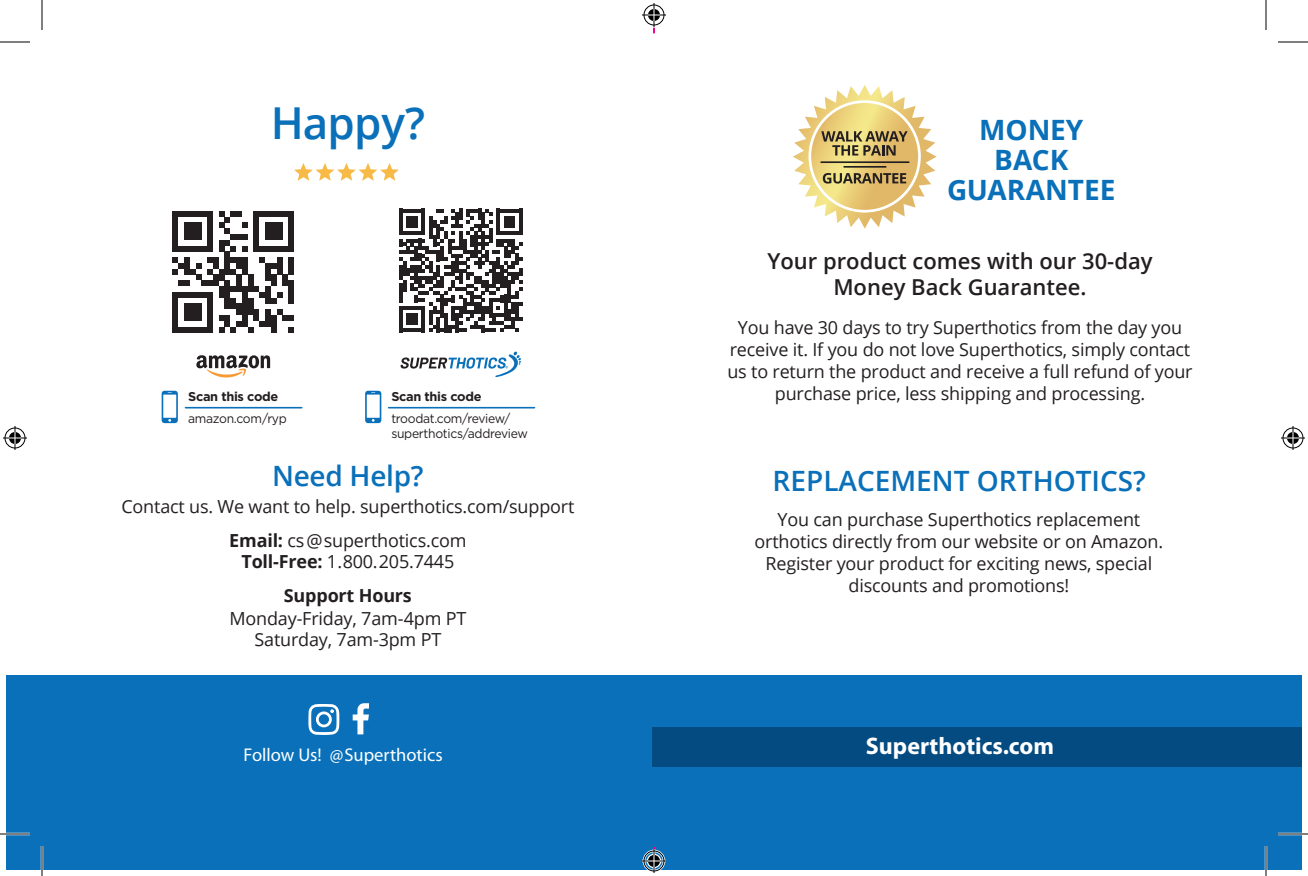
<style>
.page{position:relative;width:1308px;height:876px;background:#fff}
.page>*{position:absolute;margin:0;border:0;box-sizing:border-box;transform-origin:0 0}
.t1{font:600 44px "Open Sans";letter-spacing:-.02em;color:#0970b9}
.t2{font:600 28px "Open Sans";color:#0970b9}
.t3{font:700 28px/30px "Open Sans";color:#0970b9;text-align:center}
.t4{font:700 24px "Myriad Pro";color:#fff}
.t5{font:600 22px/26px "Open Sans";color:#231f20;text-align:center}
.t6{font:18.4px "Myriad Pro";color:#fff}
.t7{font:18px/22px "Open Sans";letter-spacing:-.01em;color:#231f20;text-align:center}
.t8{font:700 18px/34px "Open Sans";letter-spacing:-.01em;color:#231f20;text-align:center}
.t9{font:12.8px/15.4px "Gotham";letter-spacing:-.025em;color:#231f20;scale:.95 1}
.t10{font:700 12.8px "Gotham";letter-spacing:-.025em;color:#231f20}
.s1{font-weight:700}
.s2{font-weight:400}
</style>
<div class="page">
<div style="left:6px;top:676px;width:1296px;height:194px;background:#0970b9"></div>
<div style="left:653px;top:727px;width:649px;height:39px;background:#044b81"></div>
<svg style="left:353px;top:703px;width:16px;height:31px"></svg>
<svg style="left:308px;top:704px;width:31px;height:31px"></svg>
<svg style="left:294px;top:163px;width:105px;height:18px"></svg>
<hr style="left:389px;top:407px;width:146px;height:2px;background:#0970b9">
<svg style="left:365px;top:391px;width:16px;height:32px"></svg>
<svg style="left:401px;top:351px;width:120px;height:26px"></svg>
<svg style="left:399px;top:209px;width:124px;height:123px"></svg>
<svg style="left:793px;top:85px;width:144px;height:144px"></svg>
<hr style="left:821px;top:161px;width:88px;height:2px;background:#231f20">
<hr style="left:844px;top:166px;width:42px;height:2px;background:#231f20">
<svg style="left:196px;top:355px;width:74px;height:23px"></svg>
<hr style="left:185px;top:407px;width:117px;height:2px;background:#0970b9">
<svg style="left:162px;top:391px;width:16px;height:32px"></svg>
<div style="left:172px;top:211px;width:6px;height:40px;background:#231f20"></div>
<div style="left:172px;top:292px;width:6px;height:12px;background:#231f20"></div>
<div style="left:172px;top:304px;width:6px;height:23px;background:#231f20"></div>
<div style="left:184px;top:222px;width:6px;height:18px;background:#231f20"></div>
<div style="left:184px;top:304px;width:6px;height:17px;background:#231f20"></div>
<div style="left:190px;top:222px;width:6px;height:18px;background:#231f20"></div>
<div style="left:190px;top:304px;width:6px;height:17px;background:#231f20"></div>
<div style="left:196px;top:222px;width:5px;height:18px;background:#231f20"></div>
<div style="left:196px;top:304px;width:5px;height:17px;background:#231f20"></div>
<svg style="left:178px;top:211px;width:29px;height:6px"></svg>
<svg style="left:178px;top:246px;width:29px;height:5px"></svg>
<svg style="left:178px;top:292px;width:29px;height:6px"></svg>
<div style="left:207px;top:211px;width:6px;height:40px;background:#231f20"></div>
<svg style="left:172px;top:257px;width:41px;height:29px"></svg>
<div style="left:207px;top:292px;width:6px;height:12px;background:#231f20"></div>
<div style="left:207px;top:304px;width:6px;height:23px;background:#231f20"></div>
<svg style="left:172px;top:327px;width:41px;height:5px"></svg>
<div style="left:213px;top:257px;width:6px;height:12px;background:#231f20"></div>
<div style="left:213px;top:275px;width:6px;height:11px;background:#231f20"></div>
<div style="left:219px;top:269px;width:6px;height:11px;background:#231f20"></div>
<div style="left:219px;top:286px;width:6px;height:12px;background:#231f20"></div>
<div style="left:225px;top:251px;width:5px;height:24px;background:#231f20"></div>
<div style="left:225px;top:280px;width:5px;height:24px;background:#231f20"></div>
<svg style="left:230px;top:257px;width:6px;height:6px"></svg>
<svg style="left:230px;top:269px;width:6px;height:6px"></svg>
<svg style="left:230px;top:286px;width:6px;height:6px"></svg>
<svg style="left:225px;top:298px;width:11px;height:11px"></svg>
<div style="left:236px;top:257px;width:6px;height:12px;background:#231f20"></div>
<div style="left:236px;top:275px;width:6px;height:17px;background:#231f20"></div>
<div style="left:236px;top:304px;width:6px;height:11px;background:#231f20"></div>
<svg style="left:219px;top:315px;width:23px;height:17px"></svg>
<svg style="left:219px;top:211px;width:29px;height:40px"></svg>
<div style="left:242px;top:257px;width:6px;height:18px;background:#231f20"></div>
<div style="left:242px;top:286px;width:6px;height:18px;background:#231f20"></div>
<div style="left:242px;top:304px;width:6px;height:23px;background:#231f20"></div>
<div style="left:248px;top:275px;width:6px;height:17px;background:#231f20"></div>
<div style="left:248px;top:304px;width:6px;height:11px;background:#231f20"></div>
<div style="left:254px;top:211px;width:5px;height:40px;background:#231f20"></div>
<div style="left:254px;top:309px;width:5px;height:12px;background:#231f20"></div>
<svg style="left:259px;top:257px;width:6px;height:6px"></svg>
<svg style="left:248px;top:286px;width:17px;height:18px"></svg>
<svg style="left:248px;top:321px;width:17px;height:11px"></svg>
<div style="left:265px;top:222px;width:6px;height:18px;background:#231f20"></div>
<div style="left:265px;top:263px;width:6px;height:17px;background:#231f20"></div>
<div style="left:265px;top:286px;width:6px;height:18px;background:#231f20"></div>
<div style="left:265px;top:309px;width:6px;height:18px;background:#231f20"></div>
<div style="left:271px;top:222px;width:6px;height:18px;background:#231f20"></div>
<svg style="left:271px;top:263px;width:6px;height:6px"></svg>
<div style="left:271px;top:275px;width:6px;height:11px;background:#231f20"></div>
<div style="left:271px;top:315px;width:6px;height:12px;background:#231f20"></div>
<svg style="left:271px;top:327px;width:6px;height:5px"></svg>
<div style="left:277px;top:222px;width:5px;height:18px;background:#231f20"></div>
<div style="left:277px;top:257px;width:5px;height:18px;background:#231f20"></div>
<svg style="left:259px;top:211px;width:29px;height:6px"></svg>
<svg style="left:259px;top:246px;width:29px;height:5px"></svg>
<div style="left:282px;top:275px;width:6px;height:11px;background:#231f20"></div>
<div style="left:288px;top:211px;width:6px;height:40px;background:#231f20"></div>
<div style="left:288px;top:257px;width:6px;height:18px;background:#231f20"></div>
<div style="left:288px;top:280px;width:6px;height:24px;background:#231f20"></div>
<svg style="left:271px;top:292px;width:23px;height:29px"></svg>
<svg style="left:288px;top:327px;width:6px;height:5px"></svg>
<hr style="left:0;top:833px;width:30px;height:2px;background:#fff">
<hr style="left:1278px;top:833px;width:30px;height:2px;background:#fff">
<hr style="left:41px;top:846px;width:2px;height:30px;background:#fff">
<hr style="left:1265px;top:846px;width:2px;height:30px;background:#fff">
<hr style="left:0;top:42px;width:30px;height:1px;background:#000">
<hr style="left:1278px;top:42px;width:30px;height:1px;background:#000">
<hr style="left:0;top:834px;width:30px;height:1px;background:#000">
<hr style="left:1278px;top:834px;width:30px;height:1px;background:#000">
<hr style="left:42px;top:0;width:1px;height:30px;background:#000">
<hr style="left:42px;top:846px;width:1px;height:30px;background:#000">
<hr style="left:1266px;top:0;width:1px;height:30px;background:#000">
<hr style="left:1266px;top:846px;width:1px;height:30px;background:#000">
<svg style="left:642px;top:3px;width:24px;height:30px"></svg>
<svg style="left:642px;top:847px;width:24px;height:26px"></svg>
<svg style="left:3px;top:426px;width:24px;height:24px"></svg>
<svg style="left:1281px;top:426px;width:24px;height:24px"></svg>
<h1 class="t1" style="left:271px;top:93px;width:156px">Happy?</h1>
<p class="t10" style="left:188px;top:389px;width:92px">Scan this code</p>
<p class="t9" style="left:188px;top:410px;width:105px">amazon.com/ryp</p>
<p class="t10" style="left:391px;top:389px;width:92px">Scan this code</p>
<p class="t9" style="left:391px;top:410px;width:145px">troodat.com/review/ superthotics/addreview</p>
<h2 class="t2" style="left:272px;top:457px;width:153px">Need Help?</h2>
<p class="t7" style="left:121px;top:489px;width:454px;line-height:34px">Contact us. We want to help. superthotics.com/support<br><span class="s1">Email:</span> cs@superthotics.com</p>
<p class="t8" style="left:241px;top:544px;width:214px">Toll-Free: <span class="s2">1.800.205.7445<br></span>Support Hours</p>
<p class="t7" style="left:229px;top:607px;width:238px;line-height:21px">Monday-Friday, 7am-4pm PT<br>Saturday, 7am-3pm PT</p>
<h2 class="t3" style="left:947px;top:114px;width:170px">MONEY<br>BACK<br>GUARANTEE</h2>
<p class="t5" style="left:767px;top:247px;width:387px">Your product comes with our 30-day<br>Money Back Guarantee.</p>
<p class="t7" style="left:727px;top:316px;width:467px">You have 30 days to try Superthotics from the day you receive it. If you do not love Superthotics, simply contact us to return the product and receive a full refund of your purchase price, less shipping and processing.</p>
<h2 class="t2" style="left:773px;top:462px;width:375px">REPLACEMENT ORTHOTICS?</h2>
<p class="t7" style="left:755px;top:508px;width:410px">You can purchase Superthotics replacement orthotics directly from our website or on Amazon.<br>Register your product for exciting news, special discounts and promotions!</p>
<p class="t6" style="left:244px;top:745px;width:201px">Follow Us! @Superthotics</p>
<h3 class="t4" style="left:866px;top:731px;width:190px">Superthotics.com</h3>
</div>
